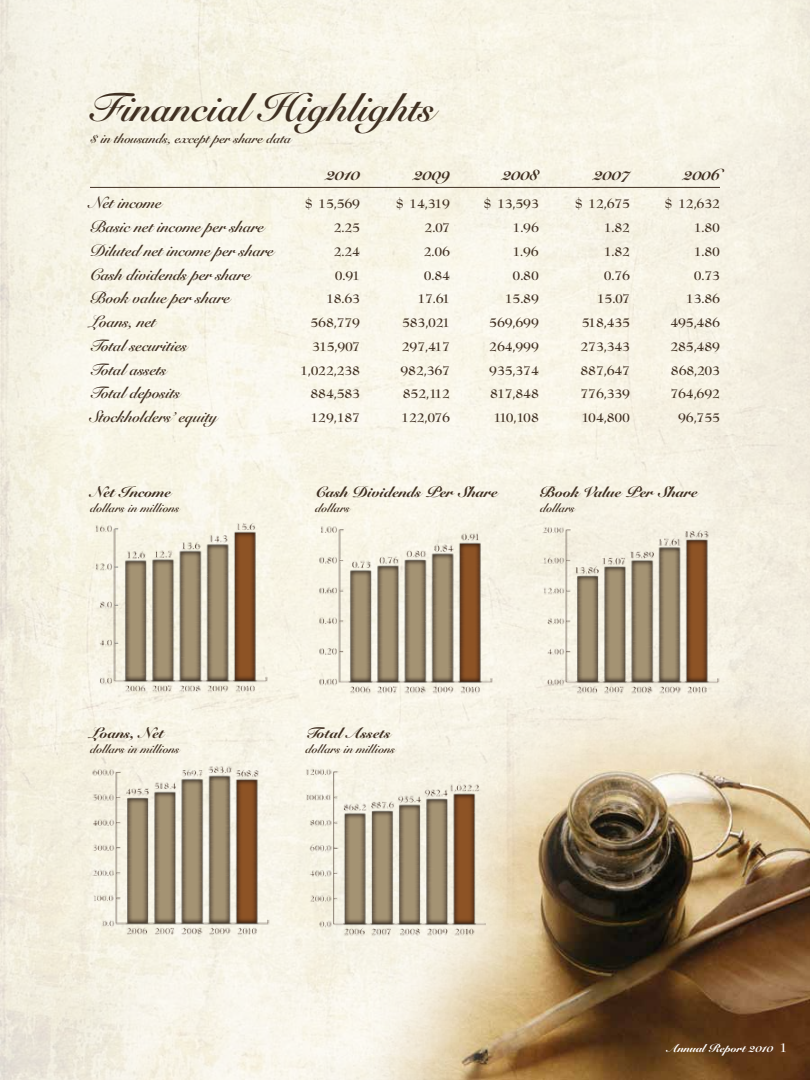
<style>
.page{position:relative;width:810px;height:1080px;background:#fff}
.page>*{position:absolute;margin:0;border:0;box-sizing:border-box;transform-origin:0 0}
.t1{font:40px "Snell Roundhand Bold Script";color:#403022}
.t2{font:16.25px "Snell Roundhand Bold Script";letter-spacing:-.01em;color:#403022}
.t3{font:16.25px "Snell Roundhand Black Script";letter-spacing:-.01em;color:#403022}
.t4{font:15px "Snell Roundhand Black Script";color:#403022}
.t5{font:700 13.75px "Bernhard Modern";letter-spacing:-.01em;color:#403022}
.t6{font:13.75px "Snell Roundhand Bold Script";letter-spacing:-.01em;color:#403022}
.t7{font:12.5px "Snell Roundhand Bold Script";color:#403022}
.t8{font:11.25px "Snell Roundhand Black Script";color:#fff}
.s1{font-family:"Bernhard Modern";font-weight:700;font-size:13.75px}
</style>
<div class="page">
<img style="left:373px;top:654px;width:437px;height:426px">
<hr style="left:90px;top:187px;width:630px;height:1px;background:#403022">
<img style="left:90px;top:523px;width:180px;height:171px">
<img style="left:315px;top:523px;width:180px;height:172px">
<img style="left:540px;top:523px;width:180px;height:172px">
<img style="left:90px;top:764px;width:180px;height:172px">
<img style="left:305px;top:765px;width:180px;height:172px">
<h1 class="t1" style="left:90px;top:83px;width:346px">Financial Highlights</h1>
<p class="t6" style="left:90px;top:130px;width:203px">$ in thousands, except per share data</p>
<p class="t3" style="left:326px;top:165px;width:36px">2010</p>
<p class="t3" style="left:413px;top:165px;width:38px">2009</p>
<p class="t3" style="left:502px;top:165px;width:38px">2008</p>
<p class="t3" style="left:593px;top:165px;width:38px">2007</p>
<p class="t3" style="left:683px;top:165px;width:38px">2006</p>
<p class="t2" style="left:90px;top:193px;width:73px">Net income</p>
<p class="t5" style="left:305px;top:197px;width:57px">$ 15,569</p>
<p class="t5" style="left:396px;top:197px;width:56px">$ 14,319</p>
<p class="t5" style="left:483px;top:197px;width:57px">$ 13,593</p>
<p class="t5" style="left:575px;top:197px;width:57px">$ 12,675</p>
<p class="t5" style="left:665px;top:197px;width:57px">$ 12,632</p>
<p class="t2" style="left:90px;top:217px;width:176px">Basic net income per share</p>
<p class="t5" style="left:334px;top:221px;width:28px">2.25</p>
<p class="t5" style="left:425px;top:221px;width:27px">2.07</p>
<p class="t5" style="left:513px;top:221px;width:28px">1.96</p>
<p class="t5" style="left:604px;top:221px;width:28px">1.82</p>
<p class="t5" style="left:694px;top:221px;width:28px">1.80</p>
<p class="t2" style="left:90px;top:241px;width:185px">Diluted net income per share</p>
<p class="t5" style="left:334px;top:244px;width:28px">2.24</p>
<p class="t5" style="left:424px;top:244px;width:28px">2.06</p>
<p class="t5" style="left:513px;top:244px;width:28px">1.96</p>
<p class="t5" style="left:604px;top:244px;width:28px">1.82</p>
<p class="t5" style="left:694px;top:244px;width:28px">1.80</p>
<p class="t2" style="left:90px;top:264px;width:162px">Cash dividends per share</p>
<p class="t5" style="left:335px;top:268px;width:27px">0.91</p>
<p class="t5" style="left:424px;top:268px;width:28px">0.84</p>
<p class="t5" style="left:513px;top:268px;width:28px">0.80</p>
<p class="t5" style="left:604px;top:268px;width:28px">0.76</p>
<p class="t5" style="left:694px;top:268px;width:28px">0.73</p>
<p class="t2" style="left:90px;top:288px;width:142px">Book value per share</p>
<p class="t5" style="left:326px;top:292px;width:36px">18.63</p>
<p class="t5" style="left:417px;top:292px;width:34px">17.61</p>
<p class="t5" style="left:505px;top:292px;width:36px">15.89</p>
<p class="t5" style="left:597px;top:292px;width:35px">15.07</p>
<p class="t5" style="left:686px;top:292px;width:36px">13.86</p>
<p class="t2" style="left:90px;top:312px;width:67px">Loans, net</p>
<p class="t5" style="left:311px;top:316px;width:51px">568,779</p>
<p class="t5" style="left:402px;top:316px;width:50px">583,021</p>
<p class="t5" style="left:489px;top:316px;width:51px">569,699</p>
<p class="t5" style="left:582px;top:316px;width:50px">518,435</p>
<p class="t5" style="left:670px;top:316px;width:51px">495,486</p>
<p class="t2" style="left:90px;top:336px;width:99px">Total securities</p>
<p class="t5" style="left:312px;top:339px;width:49px">315,907</p>
<p class="t5" style="left:402px;top:339px;width:50px">297,417</p>
<p class="t5" style="left:489px;top:339px;width:51px">264,999</p>
<p class="t5" style="left:581px;top:339px;width:51px">273,343</p>
<p class="t5" style="left:670px;top:339px;width:51px">285,489</p>
<p class="t2" style="left:90px;top:359px;width:78px">Total assets</p>
<p class="t5" style="left:300px;top:363px;width:62px">1,022,238</p>
<p class="t5" style="left:401px;top:363px;width:51px">982,367</p>
<p class="t5" style="left:489px;top:363px;width:51px">935,374</p>
<p class="t5" style="left:581px;top:363px;width:51px">887,647</p>
<p class="t5" style="left:671px;top:363px;width:51px">868,203</p>
<p class="t2" style="left:90px;top:383px;width:92px">Total deposits</p>
<p class="t5" style="left:311px;top:387px;width:51px">884,583</p>
<p class="t5" style="left:403px;top:387px;width:49px">852,112</p>
<p class="t5" style="left:490px;top:387px;width:50px">817,848</p>
<p class="t5" style="left:581px;top:387px;width:51px">776,339</p>
<p class="t5" style="left:670px;top:387px;width:51px">764,692</p>
<p class="t2" style="left:90px;top:407px;width:129px">Stockholders’ equity</p>
<p class="t5" style="left:311px;top:411px;width:51px">129,187</p>
<p class="t5" style="left:401px;top:411px;width:50px">122,076</p>
<p class="t5" style="left:494px;top:411px;width:47px">110,108</p>
<p class="t5" style="left:582px;top:411px;width:50px">104,800</p>
<p class="t5" style="left:678px;top:411px;width:43px">96,755</p>
<p class="t4" style="left:90px;top:483px;width:82px">Net Income</p>
<p class="t7" style="left:90px;top:500px;width:91px">dollars in millions</p>
<p class="t4" style="left:90px;top:724px;width:75px">Loans, Net</p>
<p class="t7" style="left:90px;top:741px;width:91px">dollars in millions</p>
<p class="t4" style="left:315px;top:483px;width:184px">Cash Dividends Per Share</p>
<p class="t7" style="left:315px;top:500px;width:36px">dollars</p>
<p class="t4" style="left:540px;top:483px;width:159px">Book Value Per Share</p>
<p class="t7" style="left:540px;top:500px;width:36px">dollars</p>
<p class="t4" style="left:305px;top:724px;width:87px">Total Assets</p>
<p class="t7" style="left:305px;top:741px;width:91px">dollars in millions</p>
<p class="t8" style="left:667px;top:1041px;width:122px">Annual Report 2010 <span class="s1">1</span></p>
</div>
